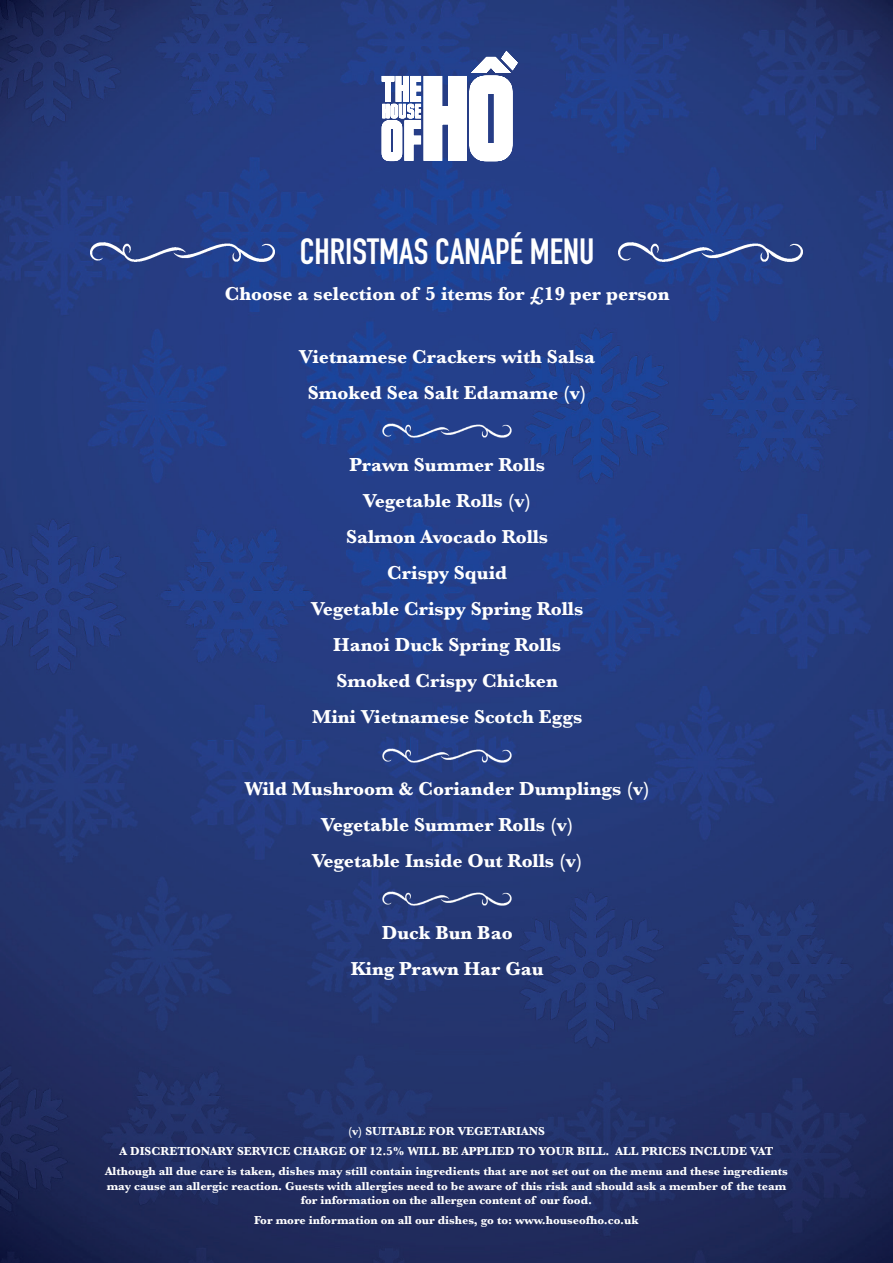
<style>
.page{position:relative;width:893px;height:1263px;background:#fff}
.page>*{position:absolute;margin:0;border:0;box-sizing:border-box;transform-origin:0 0}
.t1{font:700 36px "DIN Condensed";color:#fff}
.t2{font:700 19.5px/36px "Baskerville";color:#fff;text-align:center}
.t3{font:700 12px/20.4px "Baskerville";color:#fff;text-align:center}
</style>
<div class="page">
<img style="left:0;top:0;width:893px;height:1263px">
<img style="left:617px;top:240px;width:187px;height:24px">
<img style="left:89px;top:240px;width:187px;height:24px">
<img style="left:382px;top:423px;width:131px;height:16px">
<img style="left:382px;top:747px;width:131px;height:17px">
<img style="left:382px;top:890px;width:131px;height:17px">
<svg style="left:382px;top:51px;width:136px;height:110px"></svg>
<h1 class="t1" style="left:300px;top:227px;width:265px">CHRISTMAS CANAPÉ MENU</h1>
<h2 class="t2" style="left:225px;top:276px;width:446px">Choose a selection of 5 items for £19 per person</h2>
<h2 class="t2" style="left:299px;top:339px;width:298px">Vietnamese Crackers with Salsa<br>Smoked Sea Salt Edamame (v)</h2>
<h2 class="t2" style="left:311px;top:447px;width:274px">Prawn Summer Rolls<br>Vegetable Rolls (v)<br>Salmon Avocado Rolls<br>Crispy Squid<br>Vegetable Crispy Spring Rolls<br>Hanoi Duck Spring Rolls<br>Smoked Crispy Chicken<br>Mini Vietnamese Scotch Eggs</h2>
<h2 class="t2" style="left:245px;top:771px;width:406px">Wild Mushroom &amp; Coriander Dumplings (v)<br>Vegetable Summer Rolls (v)<br>Vegetable Inside Out Rolls (v)</h2>
<h2 class="t2" style="left:351px;top:915px;width:194px">Duck Bun Bao<br>King Prawn Har Gau</h2>
<p class="t3" style="left:105px;top:1120px;width:684px">(v) SUITABLE FOR VEGETARIANS<br>A DISCRETIONARY SERVICE CHARGE OF 12.5% WILL BE APPLIED TO YOUR BILL. ALL PRICES INCLUDE VAT<br>Although all due care is taken, dishes may still contain ingredients that are not set out on the menu and these ingredients</p>
<p class="t3" style="left:107px;top:1179px;width:681px;line-height:14.4px">may cause an allergic reaction. Guests with allergies need to be aware of this risk and should ask a member of the team for information on the allergen content of our food.</p>
<p class="t3" style="left:254px;top:1210px;width:386px">For more information on all our dishes, go to: www.houseofho.co.uk</p>
</div>
